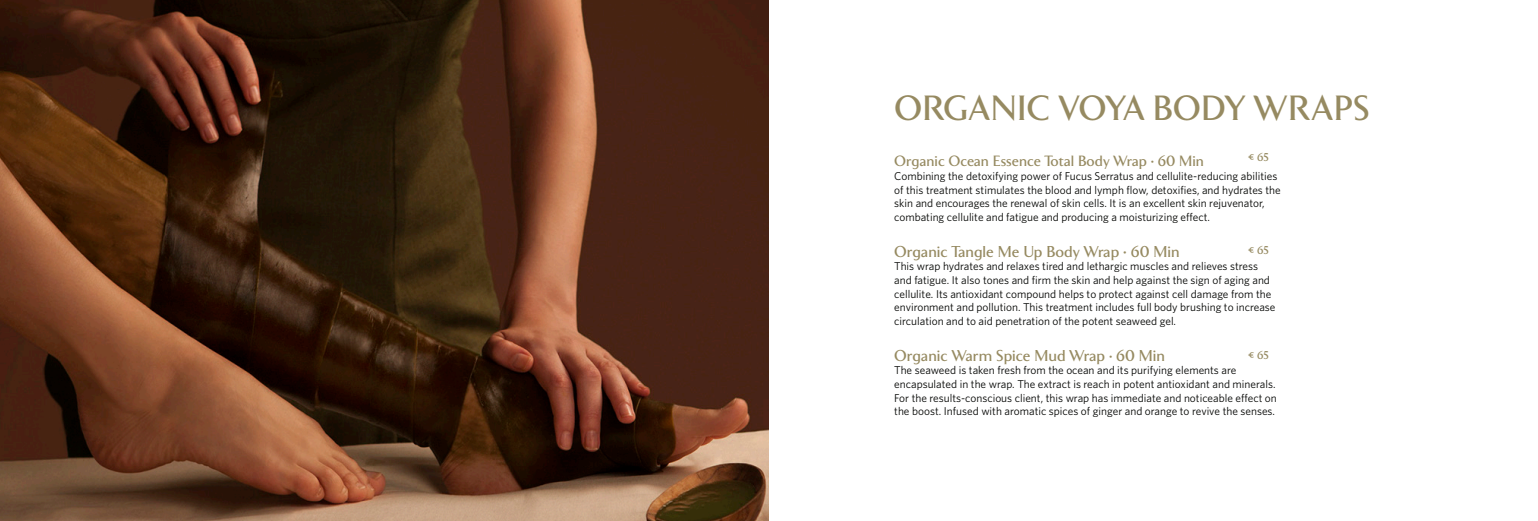
<style>
.page{position:relative;width:1538px;height:521px;background:#fff}
.page>*{position:absolute;margin:0;border:0;box-sizing:border-box;transform-origin:0 0}
.t1{font:500 35px "Clarice";color:#968a61}
.t2{font:500 15.75px "Clarice";color:#968a61}
.t3{font:500 14.88px "Clarice";color:#968a61}
.t4{font:11.38px/13.7px "Whitney";color:#040503}
.t5{font:500 11.38px "Clarice";color:#968a61}
.s1{font-size:14.88px}
</style>
<div class="page">
<img style="left:0;top:0;width:769px;height:521px">
<p class="t1" style="left:894px;top:88px;width:477px">ORGANIC VOYA BODY WRAPS</p>
<p class="t5" style="left:1248px;top:150px;width:22px">€ 65</p>
<p class="t3" style="left:894px;top:153px;width:311px">Organic Ocean Essence Total Body Wrap · 60 Min</p>
<p class="t4" style="left:894px;top:169px;width:388px">Combining the detoxifying power of Fucus Serratus and cellulite-reducing abilities of this treatment stimulates the blood and lymph flow, detoxifies, and hydrates the skin and encourages the renewal of skin cells. It is an excellent skin rejuvenator, combating cellulite and fatigue and producing a moisturizing effect.</p>
<p class="t2" style="left:894px;top:242px;width:287px">Organic Tangle Me Up Body Wrap · 60 Min</p>
<p class="t4" style="left:894px;top:259px;width:383px">This wrap hydrates and relaxes tired and lethargic muscles and relieves stress and fatigue. It also tones and firm the skin and help against the sign of aging and cellulite. Its antioxidant compound helps to protect against cell damage from the environment and pollution. This treatment includes full body brushing to increase circulation and to aid penetration of the potent seaweed gel.</p>
<p class="t2" style="left:894px;top:346px;width:272px">Organic Warm Spice Mud Wrap <span class="s1">·</span> 60 Min</p>
<p class="t4" style="left:894px;top:363px;width:384px">The seaweed is taken fresh from the ocean and its purifying elements are encapsulated in the wrap. The extract is reach in potent antioxidant and minerals.<br>For the results-conscious client, this wrap has immediate and noticeable effect on the boost. Infused with aromatic spices of ginger and orange to revive the senses.</p>
<p class="t5" style="left:1248px;top:243px;width:22px">€ 65</p>
<p class="t5" style="left:1248px;top:348px;width:22px">€ 65</p>
</div>
